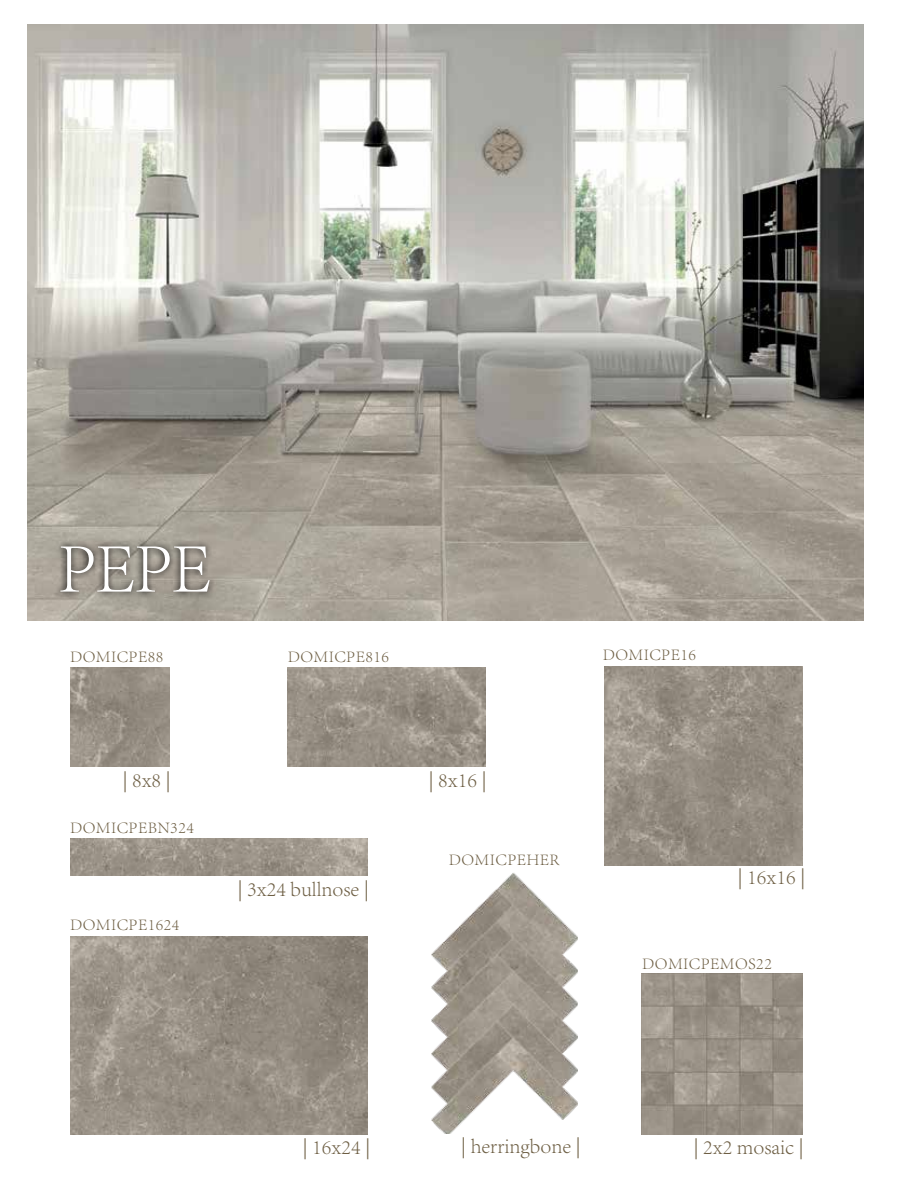
<style>
.page{position:relative;width:918px;height:1188px;background:#fff}
.page>*{position:absolute;margin:0;border:0;box-sizing:border-box;transform-origin:0 0}
.t1{font:300 72px "Adobe Song Std";color:#fff}
.t2{font:300 21px "Adobe Song Std";color:#6d5e43}
.t3{font:300 16.5px "Adobe Song Std";letter-spacing:.025em;color:#6d5e43}
</style>
<div class="page">
<img style="left:28px;top:24px;width:836px;height:597px">
<svg style="left:54px;top:539px;width:163px;height:60px;background:#8f8980"></svg>
<img style="left:431px;top:873px;width:147px;height:261px">
<img style="left:70px;top:936px;width:298px;height:199px">
<img style="left:605px;top:667px;width:198px;height:198px">
<img style="left:287px;top:668px;width:198px;height:99px">
<img style="left:70px;top:668px;width:99px;height:99px">
<img style="left:642px;top:974px;width:161px;height:161px">
<img style="left:70px;top:839px;width:298px;height:37px">
<h1 class="t1" style="left:58px;top:526px;width:156px">PEPE</h1>
<p class="t3" style="left:70px;top:647px;width:95px">DOMICPE88</p>
<p class="t3" style="left:288px;top:647px;width:103px">DOMICPE816</p>
<p class="t3" style="left:603px;top:645px;width:95px">DOMICPE16</p>
<p class="t2" style="left:122px;top:768px;width:50px">| 8x8 |</p>
<p class="t2" style="left:428px;top:768px;width:60px">| 8x16 |</p>
<p class="t3" style="left:70px;top:818px;width:125px">DOMICPEBN324</p>
<p class="t3" style="left:70px;top:915px;width:111px">DOMICPE1624</p>
<p class="t2" style="left:238px;top:877px;width:133px">| 3x24 bullnose |</p>
<p class="t3" style="left:449px;top:850px;width:113px">DOMICPEHER</p>
<p class="t2" style="left:737px;top:865px;width:70px">| 16x16 |</p>
<p class="t3" style="left:642px;top:954px;width:131px">DOMICPEMOS22</p>
<p class="t2" style="left:302px;top:1135px;width:70px">| 16x24 |</p>
<p class="t2" style="left:461px;top:1134px;width:122px">| herringbone |</p>
<p class="t2" style="left:693px;top:1135px;width:112px">| 2x2 mosaic |</p>
</div>
